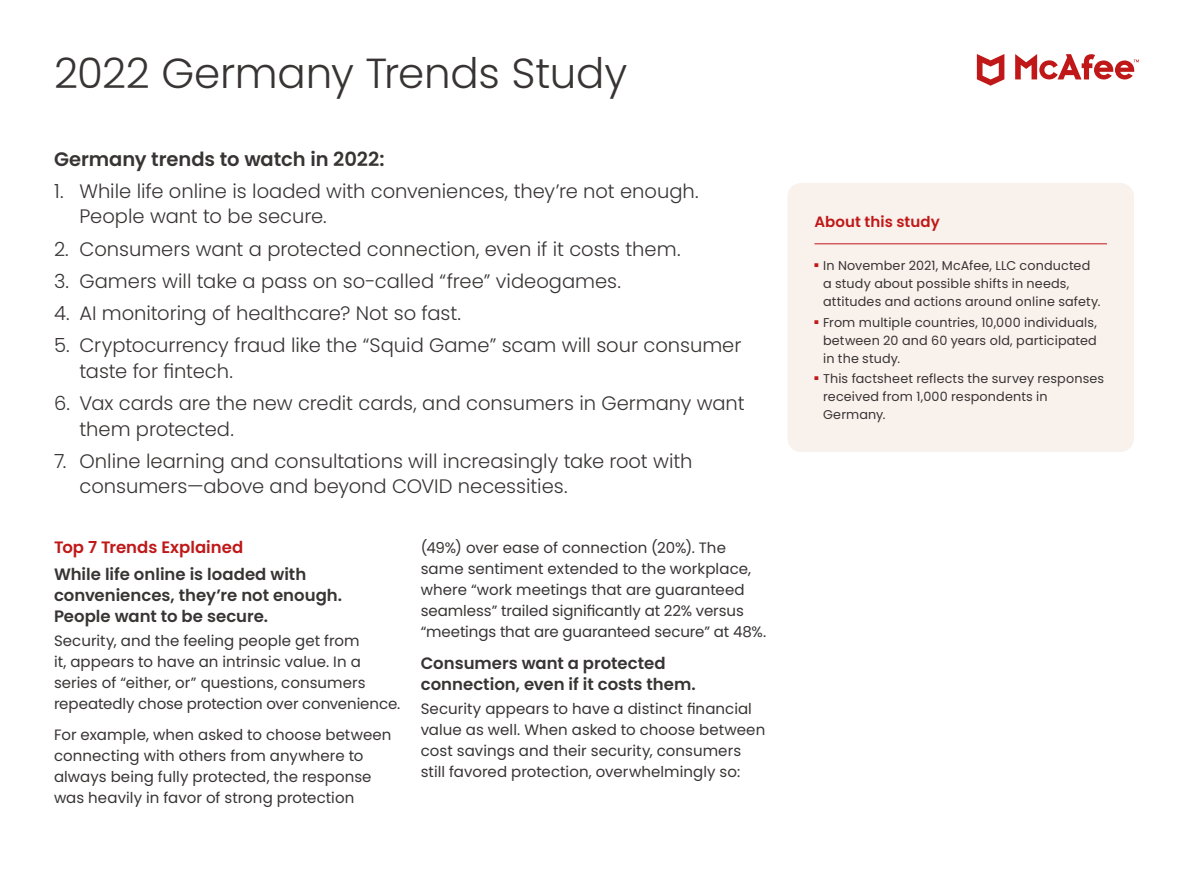
<style>
.page{position:relative;width:1188px;height:891px;background:#fff}
.page>*{position:absolute;margin:0;border:0;box-sizing:border-box;transform-origin:0 0}
.t1{font:300 42px "Poppins";letter-spacing:-.005em;color:#383434}
.Introduction_NumberL{font:300 19.5px/25.5px "Poppins";color:#383434}
.Subtitle{font:600 19.5px "Poppins";letter-spacing:-.005em;color:#383434}
.Subhead1{font:600 16.5px/21px "Poppins";color:#383434}
.t2{font:600 16.5px "Poppins";color:#c01818}
.Body__Text{font:15px/21px "Poppins";letter-spacing:.005em;color:#383434}
.Sidebar__Header{font:600 15px "Poppins";letter-spacing:.005em;color:#c01818}
.t3{font:12.75px/18px "Poppins";letter-spacing:.01em;color:#383434}
</style>
<div class="page">
<svg style="left:1015px;top:54px;width:124px;height:26px"></svg>
<svg style="left:977px;top:54px;width:27px;height:32px"></svg>
<div style="left:788px;top:183px;width:346px;height:269px;background:#f9f1ec;border-radius:14px"></div>
<hr style="left:814px;top:243px;width:293px;height:1px;background:#c01818">
<p class="t1" style="left:54px;top:49px;width:575px">2022 Germany Trends Study</p>
<p class="Subtitle" style="left:54px;top:148px;width:332px">Germany trends to watch in 2022:</p>
<p class="Introduction_NumberL" style="left:80px;top:179px;width:621px;text-indent:-26px">1. While life online is loaded with conveniences, they’re not enough.<br>People want to be secure.</p>
<p class="Introduction_NumberL" style="left:54px;top:236px;width:628px">2. Consumers want a protected connection, even if it costs them.</p>
<p class="Introduction_NumberL" style="left:54px;top:269px;width:568px">3. Gamers will take a pass on so-called “free” videogames.</p>
<p class="Introduction_NumberL" style="left:54px;top:301px;width:409px">4. AI monitoring of healthcare? Not so fast.</p>
<p class="Introduction_NumberL" style="left:80px;top:333px;width:663px;text-indent:-26px">5. Cryptocurrency fraud like the “Squid Game” scam will sour consumer taste for fintech.</p>
<p class="Introduction_NumberL" style="left:80px;top:391px;width:667px;text-indent:-26px">6. Vax cards are the new credit cards, and consumers in Germany want them protected.</p>
<p class="Introduction_NumberL" style="left:80px;top:449px;width:615px;text-indent:-26px">7. Online learning and consultations will increasingly take root with consumers—above and beyond COVID necessities.</p>
<p class="t2" style="left:54px;top:538px;width:191px">Top 7 Trends Explained</p>
<p class="Subhead1" style="left:54px;top:564px;width:290px">While life online is loaded with conveniences, they’re not enough.<br>People want to be secure.</p>
<p class="Body__Text" style="left:54px;top:630px;width:348px">Security, and the feeling people get from<br>it, appears to have an intrinsic value. In a series of “either, or” questions, consumers repeatedly chose protection over convenience.</p>
<p class="Body__Text" style="left:54px;top:725px;width:339px">For example, when asked to choose between connecting with others from anywhere to always being fully protected, the response was heavily in favor of strong protection</p>
<p class="Body__Text" style="left:421px;top:538px;width:347px">(49%) over ease of connection (20%). The same sentiment extended to the workplace, where “work meetings that are guaranteed seamless” trailed significantly at 22% versus “meetings that are guaranteed secure” at 48%.</p>
<p class="Subhead1" style="left:421px;top:653px;width:277px">Consumers want a protected connection, even if it costs them.</p>
<p class="Body__Text" style="left:421px;top:698px;width:346px">Security appears to have a distinct financial value as well. When asked to choose between cost savings and their security, consumers still favored protection, overwhelmingly so:</p>
<p class="Sidebar__Header" style="left:814px;top:213px;width:127px">About this study</p>
<p class="t3" style="left:823px;top:257px;width:279px;text-indent:-9px"><sup>■</sup> In November 2021, McAfee, LLC conducted a study about possible shifts in needs, attitudes and actions around online safety.</p>
<p class="t3" style="left:823px;top:313px;width:275px;text-align:justify;text-indent:-9px"><sup>■</sup> From multiple countries, 10,000 individuals, between 20 and 60 years old, participated in the study.</p>
<p class="t3" style="left:823px;top:370px;width:283px;text-indent:-9px"><sup>■</sup> This factsheet reflects the survey responses received from 1,000 respondents in<br>Germany.</p>
</div>
